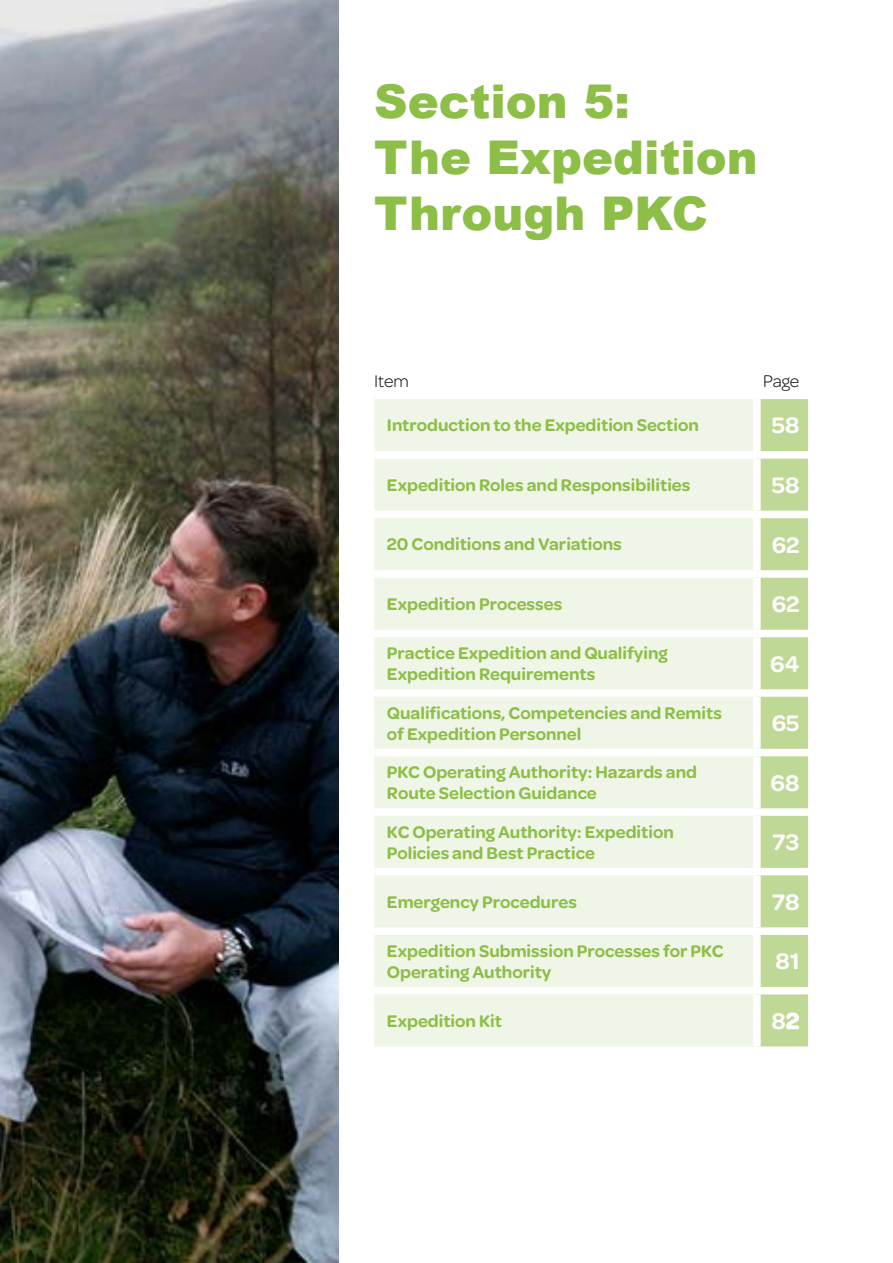
<style>
.page{position:relative;width:893px;height:1263px;background:#fff}
.page>*{position:absolute;margin:0;border:0;box-sizing:border-box;transform-origin:0 0}
.t1{font:900 46.5px/55.8px "Arial";color:#8dbe48}
.t2{font:600 24px "Omnes";color:#fff}
.t3{font:600 18px/21px "Omnes";color:#8dbe48}
.t4{font:300 18px "Omnes";color:#000}
</style>
<div class="page">
<img style="left:0;top:0;width:338px;height:1263px">
<div style="left:374px;top:399px;width:379px;height:647px;background:#f0f6e7"></div>
<div style="left:761px;top:399px;width:47px;height:647px;background:#c0d896"></div>
<div style="left:374px;top:451px;width:383px;height:8px;background:#fff"></div>
<div style="left:374px;top:511px;width:383px;height:7px;background:#fff"></div>
<div style="left:374px;top:570px;width:383px;height:8px;background:#fff"></div>
<div style="left:374px;top:630px;width:383px;height:7px;background:#fff"></div>
<div style="left:374px;top:689px;width:383px;height:8px;background:#fff"></div>
<div style="left:374px;top:749px;width:383px;height:7px;background:#fff"></div>
<div style="left:374px;top:808px;width:383px;height:8px;background:#fff"></div>
<div style="left:374px;top:868px;width:383px;height:7px;background:#fff"></div>
<div style="left:374px;top:927px;width:383px;height:8px;background:#fff"></div>
<div style="left:374px;top:987px;width:383px;height:7px;background:#fff"></div>
<div style="left:757px;top:451px;width:51px;height:8px;background:#fff"></div>
<div style="left:757px;top:511px;width:51px;height:7px;background:#fff"></div>
<div style="left:757px;top:570px;width:51px;height:8px;background:#fff"></div>
<div style="left:757px;top:630px;width:51px;height:7px;background:#fff"></div>
<div style="left:757px;top:689px;width:51px;height:8px;background:#fff"></div>
<div style="left:757px;top:749px;width:51px;height:7px;background:#fff"></div>
<div style="left:757px;top:808px;width:51px;height:8px;background:#fff"></div>
<div style="left:757px;top:868px;width:51px;height:7px;background:#fff"></div>
<div style="left:757px;top:927px;width:51px;height:8px;background:#fff"></div>
<div style="left:757px;top:987px;width:51px;height:7px;background:#fff"></div>
<h1 class="t1" style="left:374px;top:72px;width:385px">Section 5:<br>The Expedition<br>Through PKC</h1>
<p class="t4" style="left:374px;top:369px;width:36px">Item</p>
<p class="t4" style="left:763px;top:369px;width:38px">Page</p>
<p class="t3" style="left:387px;top:414px;width:313px">Introduction to the Expedition Section</p>
<h2 class="t2" style="left:772px;top:408px;width:29px">58</h2>
<p class="t3" style="left:387px;top:473px;width:305px">Expedition Roles and Responsibilities</p>
<h2 class="t2" style="left:772px;top:468px;width:29px">58</h2>
<p class="t3" style="left:387px;top:533px;width:236px">20 Conditions and Variations</p>
<h2 class="t2" style="left:772px;top:527px;width:29px">62</h2>
<p class="t3" style="left:387px;top:592px;width:177px">Expedition Processes</p>
<h2 class="t2" style="left:772px;top:587px;width:29px">62</h2>
<p class="t3" style="left:387px;top:641px;width:282px">Practice Expedition and Qualifying<br>Expedition Requirements</p>
<h2 class="t2" style="left:770px;top:646px;width:31px">64</h2>
<p class="t3" style="left:387px;top:701px;width:336px">Qualifications, Competencies and Remits of Expedition Personnel</p>
<h2 class="t2" style="left:772px;top:706px;width:29px">65</h2>
<p class="t3" style="left:387px;top:761px;width:312px">PKC Operating Authority: Hazards and<br>Route Selection Guidance</p>
<h2 class="t2" style="left:770px;top:765px;width:30px">68</h2>
<p class="t3" style="left:387px;top:820px;width:288px">KC Operating Authority: Expedition<br>Policies and Best Practice</p>
<h2 class="t2" style="left:772px;top:825px;width:29px">73</h2>
<p class="t3" style="left:387px;top:890px;width:191px">Emergency Procedures</p>
<h2 class="t2" style="left:772px;top:885px;width:29px">78</h2>
<p class="t3" style="left:387px;top:939px;width:338px">Expedition Submission Processes for PKC<br>Operating Authority</p>
<h2 class="t2" style="left:776px;top:944px;width:25px">81</h2>
<p class="t3" style="left:387px;top:1009px;width:117px">Expedition Kit</p>
<h2 class="t2" style="left:771px;top:1004px;width:29px">82</h2>
</div>
